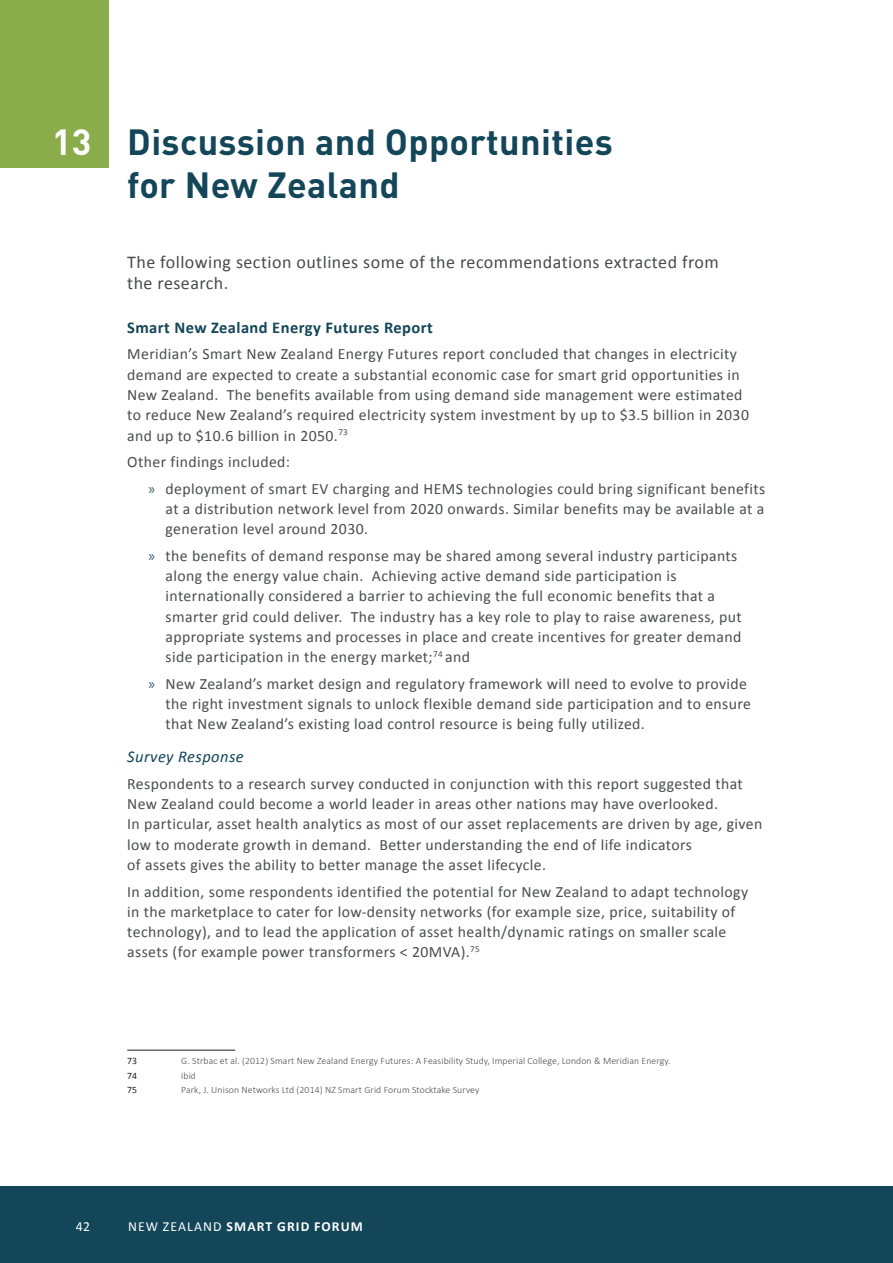
<style>
.page{position:relative;width:893px;height:1263px;background:#fff}
.page>*{position:absolute;margin:0;border:0;box-sizing:border-box;transform-origin:0 0}
.Section_Header_-_Din{font:700 36px/43.2px "DINOT";letter-spacing:.01em;color:#134658}
.NEW_Chapter_Number{font:700 36px "DINOT";color:#fff}
.NEW_Pull_quote{font:18px/21px "Calibri";letter-spacing:.025em;color:#494a4b}
.Subhead{font:700 16.5px "Calibri";letter-spacing:.025em;color:#134658}
.Subhead2{font:italic 16.5px "Calibri";letter-spacing:.025em;color:#134658}
.Body{font:15.75px/20.2px "Calibri";letter-spacing:.025em;color:#4b4c4d}
.t1{font:700 13.8px "Calibri";letter-spacing:.08em;color:#fff}
.t2{font:13.8px "Calibri";color:#fff}
.Footnote_text{font:300 9.75px "Calibri";letter-spacing:.01em;color:#4b4c4d}
.Footnote_text-2{font:9.75px "Calibri";color:#231f20}
.s1{font-family:"Myriad Pro";color:#3a5667}
.s2{font-weight:400}
</style>
<div class="page">
<div style="left:0;top:1186px;width:893px;height:77px;background:#134658"></div>
<hr style="left:127px;top:1050px;width:108px;height:1px;background:#231f20">
<div style="left:0;top:0;width:108px;height:168px;background:#8bac4a"></div>
<p class="NEW_Chapter_Number" style="left:52px;top:119px;width:41px">13</p>
<p class="Section_Header_-_Din" style="left:127px;top:119px;width:487px">Discussion and Opportunities for New Zealand</p>
<p class="NEW_Pull_quote" style="left:127px;top:252px;width:593px">The following section outlines some of the recommendations extracted from the research.</p>
<p class="Subhead" style="left:127px;top:317px;width:307px">Smart New Zealand Energy Futures Report</p>
<p class="Body" style="left:127px;top:344px;width:623px">Meridian’s Smart New Zealand Energy Futures report concluded that changes in electricity demand are expected to create a substantial economic case for smart grid opportunities in New Zealand. The benefits available from using demand side management were estimated to reduce New Zealand’s required electricity system investment by up to $3.5 billion in 2030 and up to $10.6 billion in 2050.<sup>73</sup></p>
<p class="Body" style="left:127px;top:452px;width:164px">Other findings included:</p>
<p class="Body" style="left:166px;top:478px;width:601px;text-align:justify;text-indent:-17px"><span class="s1">»</span> deployment of smart EV charging and HEMS technologies could bring significant benefits at a distribution network level from 2020 onwards. Similar benefits may be available at a generation level around 2030.</p>
<p class="Body" style="left:166px;top:546px;width:578px;text-indent:-17px"><span class="s1">»</span> the benefits of demand response may be shared among several industry participants along the energy value chain. Achieving active demand side participation is internationally considered a barrier to achieving the full economic benefits that a smarter grid could deliver. The industry has a key role to play to raise awareness, put appropriate systems and processes in place and create incentives for greater demand side participation in the energy market;<sup>74</sup> and</p>
<p class="Body" style="left:166px;top:673px;width:587px;text-indent:-17px"><span class="s1">»</span> New Zealand’s market design and regulatory framework will need to evolve to provide the right investment signals to unlock flexible demand side participation and to ensure that New Zealand’s existing load control resource is being fully utilized.</p>
<p class="Subhead2" style="left:127px;top:745px;width:118px">Survey Response</p>
<p class="Body" style="left:127px;top:774px;width:637px">Respondents to a research survey conducted in conjunction with this report suggested that New Zealand could become a world leader in areas other nations may have overlooked.<br>In particular, asset health analytics as most of our asset replacements are driven by age, given low to moderate growth in demand. Better understanding the end of life indicators<br>of assets gives the ability to better manage the asset lifecycle.</p>
<p class="Body" style="left:127px;top:881px;width:622px">In addition, some respondents identified the potential for New Zealand to adapt technology in the marketplace to cater for low-density networks (for example size, price, suitability of technology), and to lead the application of asset health/dynamic ratings on smaller scale assets (for example power transformers &lt; 20MVA).<sup>75</sup></p>
<p class="Footnote_text-2" style="left:127px;top:1055px;width:11px">73</p>
<p class="Footnote_text" style="left:181px;top:1055px;width:491px">G. Strbac et al. (2012) Smart New Zealand Energy Futures: A Feasibility Study, Imperial College, London &amp; Meridian Energy.</p>
<p class="Footnote_text-2" style="left:127px;top:1069px;width:11px">74</p>
<p class="Footnote_text" style="left:181px;top:1069px;width:16px">ibid</p>
<p class="Footnote_text-2" style="left:127px;top:1083px;width:11px">75</p>
<p class="Footnote_text" style="left:181px;top:1083px;width:300px">Park, J. Unison Networks Ltd (2014) NZ Smart Grid Forum Stocktake Survey</p>
<p class="t2" style="left:76px;top:1218px;width:16px">42</p>
<p class="t1" style="left:128px;top:1218px;width:236px"><span class="s2">NEW ZEALAND</span> SMART GRID FORUM</p>
</div>
